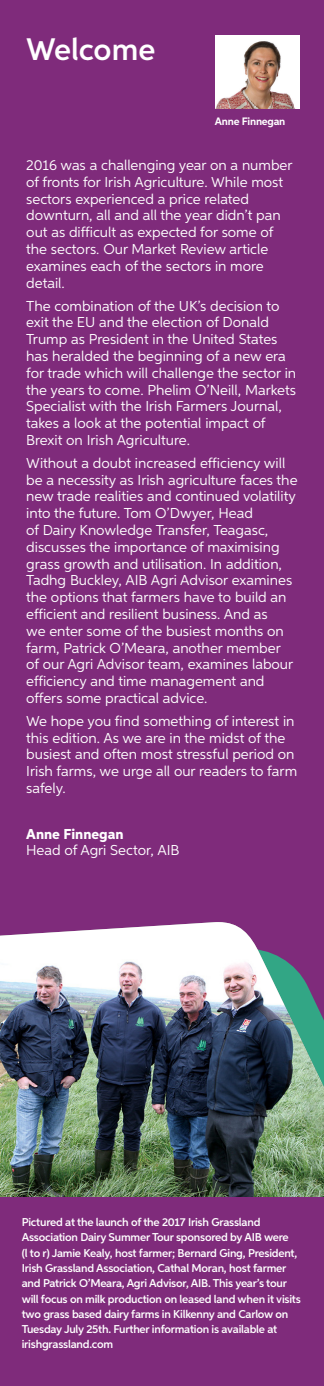
<style>
.page{position:relative;width:324px;height:1386px;background:#7f2b7b}
.page>*{position:absolute;margin:0;border:0;box-sizing:border-box;transform-origin:0 0}
.Main_Heading__Core_P{font:600 31.2px "Aspira";color:#fff}
.Body_Copy__80_K{font:14.4px/16.8px "Aspira";color:#fff}
.Body_Copy__80_K-2{font:600 11.4px/15.3px "Aspira";letter-spacing:-.02em;color:#fff}
.Body_Copy__80_K-3{font:700 10.8px "Aspira";letter-spacing:-.02em;color:#fff}
.s1{font-weight:800}
</style>
<div class="page">
<img style="left:215px;top:35px;width:85px;height:73px">
<img style="left:0;top:922px;width:324px;height:275px">
<p class="Main_Heading__Core_P" style="left:26px;top:30px;width:131px">Welcome</p>
<p class="Body_Copy__80_K-3" style="left:215px;top:114px;width:72px">Anne Finnegan</p>
<p class="Body_Copy__80_K" style="left:26px;top:157px;width:268px">2016 was a challenging year on a number of fronts for Irish Agriculture. While most sectors experienced a price related downturn, all and all the year didn’t pan out as difficult as expected for some of the sectors. Our Market Review article examines each of the sectors in more detail.</p>
<p class="Body_Copy__80_K" style="left:26px;top:297px;width:271px">The combination of the UK’s decision to exit the EU and the election of Donald Trump as President in the United States has heralded the beginning of a new era for trade which will challenge the sector in the years to come. Phelim O’Neill, Markets Specialist with the Irish Farmers Journal, takes a look at the potential impact of Brexit on Irish Agriculture.</p>
<p class="Body_Copy__80_K" style="left:26px;top:454px;width:273px">Without a doubt increased efficiency will be a necessity as Irish agriculture faces the new trade realities and continued volatility into the future. Tom O’Dwyer, Head<br>of Dairy Knowledge Transfer, Teagasc, discusses the importance of maximising grass growth and utilisation. In addition, Tadhg Buckley, AIB Agri Advisor examines the options that farmers have to build an efficient and resilient business. And as<br>we enter some of the busiest months on farm, Patrick O’Meara, another member<br>of our Agri Advisor team, examines labour efficiency and time management and offers some practical advice.</p>
<p class="Body_Copy__80_K" style="left:26px;top:712px;width:272px">We hope you find something of interest in this edition. As we are in the midst of the busiest and often most stressful period on Irish farms, we urge all our readers to farm safely.</p>
<p class="Body_Copy__80_K" style="left:26px;top:825px;width:155px"><span class="s1">Anne Finnegan<br></span>Head of Agri Sector, AIB</p>
<p class="Body_Copy__80_K-2" style="left:22px;top:1215px;width:281px">Pictured at the launch of the 2017 Irish Grassland Association Dairy Summer Tour sponsored by AIB were<br>(l to r) Jamie Kealy, host farmer; Bernard Ging, President, Irish Grassland Association, Cathal Moran, host farmer and Patrick O’Meara, Agri Advisor, AIB. This year’s tour will focus on milk production on leased land when it visits two grass based dairy farms in Kilkenny and Carlow on Tuesday July 25th. Further information is available at irishgrassland.com</p>
</div>
